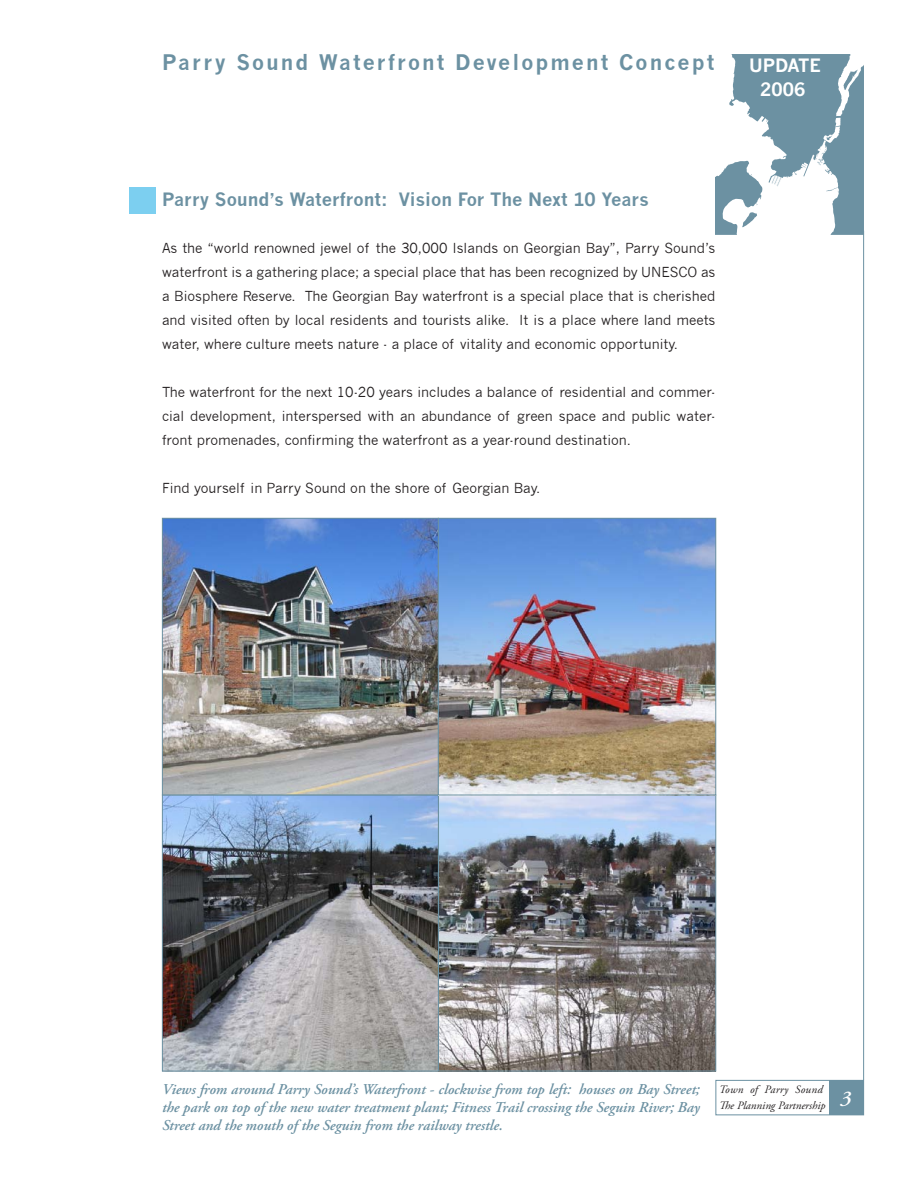
<style>
.page{position:relative;width:918px;height:1188px;background:#fff}
.page>*{position:absolute;margin:0;border:0;box-sizing:border-box;transform-origin:0 0}
.t1{font:700 21px "News Gothic";letter-spacing:.1em;color:#6c91a2}
.t2{font:italic 600 21px "Adobe Garamond Pro";color:#fff}
.t3{font:700 18px "News Gothic";color:#6c91a2}
.t4{font:700 18px/24px "News Gothic";color:#fff;text-align:center}
.t5{font:italic 600 15px/18px "Adobe Garamond Pro";color:#6c91a2;text-align:justify}
.t6{font:13.5px/24px "News Gothic";color:#231f20;text-align:justify}
.t7{font:italic 11.25px/16.5px "Adobe Garamond Pro";color:#231f20}
</style>
<div class="page">
<svg style="left:716px;top:54px;width:148px;height:181px"></svg>
<hr style="left:863px;top:231px;width:1px;height:849px;background:#6c91a2">
<div style="left:715px;top:1080px;width:149px;height:35px;border:1px solid #6c91a2"></div>
<div style="left:829px;top:1080px;width:35px;height:35px;background:#6c91a2"></div>
<div style="left:129px;top:187px;width:27px;height:27px;background:#7ccff0"></div>
<img style="left:164px;top:520px;width:550px;height:549px">
<div style="left:162px;top:795px;width:277px;height:276px;border:1px solid #6c91a2"></div>
<div style="left:438px;top:795px;width:278px;height:276px;border:1px solid #6c91a2"></div>
<div style="left:162px;top:518px;width:277px;height:277px;border:1px solid #6c91a2"></div>
<div style="left:438px;top:518px;width:278px;height:277px;border:1px solid #6c91a2"></div>
<h1 class="t1" style="left:162px;top:49px;width:554px">Parry Sound Waterfront Development Concept</h1>
<h2 class="t4" style="left:749px;top:53px;width:73px">UPDATE<br>2006</h2>
<h2 class="t3" style="left:162px;top:189px;width:489px">Parry Sound’s Waterfront: Vision For The Next 10 Years</h2>
<p class="t6" style="left:162px;top:236px;width:555px">As the “world renowned jewel of the 30,000 Islands on Georgian Bay”, Parry Sound’s waterfront is a gathering place; a special place that has been recognized by UNESCO as a Biosphere Reserve. The Georgian Bay waterfront is a special place that is cherished and visited often by local residents and tourists alike. It is a place where land meets water, where culture meets nature - a place of vitality and economic opportunity.</p>
<p class="t6" style="left:162px;top:380px;width:555px">The waterfront for the next 10-20 years includes a balance of residential and commer&shy;cial development, interspersed with an abundance of green space and public water&shy;front promenades, confirming the waterfront as a year-round destination.</p>
<p class="t6" style="left:162px;top:476px;width:380px">Find yourself in Parry Sound on the shore of Georgian Bay.</p>
<p class="t5" style="left:162px;top:1080px;width:539px">Views from around Parry Sound’s Waterfront - clockwise from top left: houses on Bay Street; the park on top of the new water treatment plant; Fitness Trail crossing the Seguin River; Bay Street and the mouth of the Seguin from the railway trestle.</p>
<p class="t7" style="left:719px;top:1081px;width:108px">Town of Parry Sound<br>The Planning Partnership</p>
<h1 class="t2" style="left:841px;top:1086px;width:12px">3</h1>
</div>
